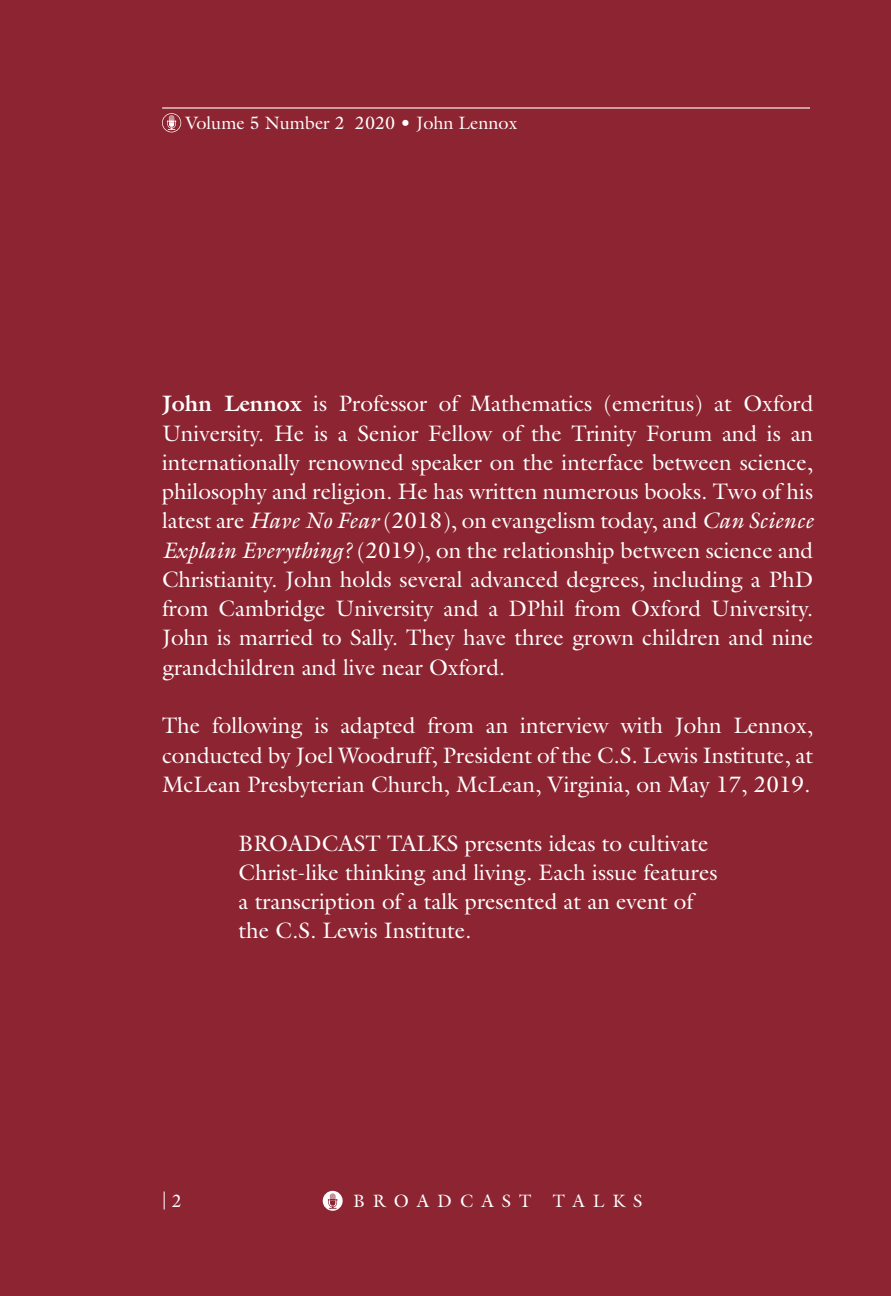
<style>
.page{position:relative;width:891px;height:1296px;background:#8d2431}
.page>*{position:absolute;margin:0;border:0;box-sizing:border-box;transform-origin:0 0}
.Bodytext{font:22.5px/29.2px "Galliard";color:#fff;text-align:justify}
.galliardBody{font:22.5px/29.2px "Galliard";color:#fff}
.t1{font:18px "Galliard";color:#fff}
.t2{font:18px "Galliard";letter-spacing:.45em;color:#fff}
.s1{font-weight:700}
.s2{font-style:italic}
</style>
<div class="page">
<hr style="left:162px;top:107px;width:648px;height:2px;background:#fff">
<svg style="left:162px;top:113px;width:19px;height:19px"></svg>
<svg style="left:323px;top:1191px;width:20px;height:20px"></svg>
<svg style="left:328px;top:1194px;width:10px;height:15px"></svg>
<p class="t1" style="left:185px;top:111px;width:333px">Volume 5 Number 2 2020 • John Lennox</p>
<p class="Bodytext" style="left:162px;top:389px;width:653px"><span class="s1">John Lennox</span> is Professor of Mathematics (emeritus) at Oxford University. He is a Senior Fellow of the Trinity Forum and is an internationally renowned speaker on the interface between science, philosophy and religion. He has written numerous books. Two of his latest are <span class="s2">Have No Fear</span> (2018), on evangelism today, and <span class="s2">Can Science Explain Everything?</span> (2019), on the relationship between science and Christianity. John holds several advanced degrees, including a PhD from Cambridge University and a DPhil from Oxford University.<br>John is married to Sally. They have three grown children and nine grandchildren and live near Oxford.</p>
<p class="Bodytext" style="left:162px;top:711px;width:653px">The following is adapted from an interview with John Lennox, conducted by Joel Woodruff, President of the C.S. Lewis Institute, at McLean Presbyterian Church, McLean, Virginia, on May 17, 2019.</p>
<p class="galliardBody" style="left:238px;top:828px;width:481px">BROADCAST TALKS presents ideas to cultivate Christ-like thinking and living. Each issue features a transcription of a talk presented at an event of the C.S. Lewis Institute.</p>
<p class="t1" style="left:162px;top:1189px;width:22px">| 2</p>
<p class="t2" style="left:353px;top:1189px;width:291px">BROADCAST TALKS</p>
</div>
